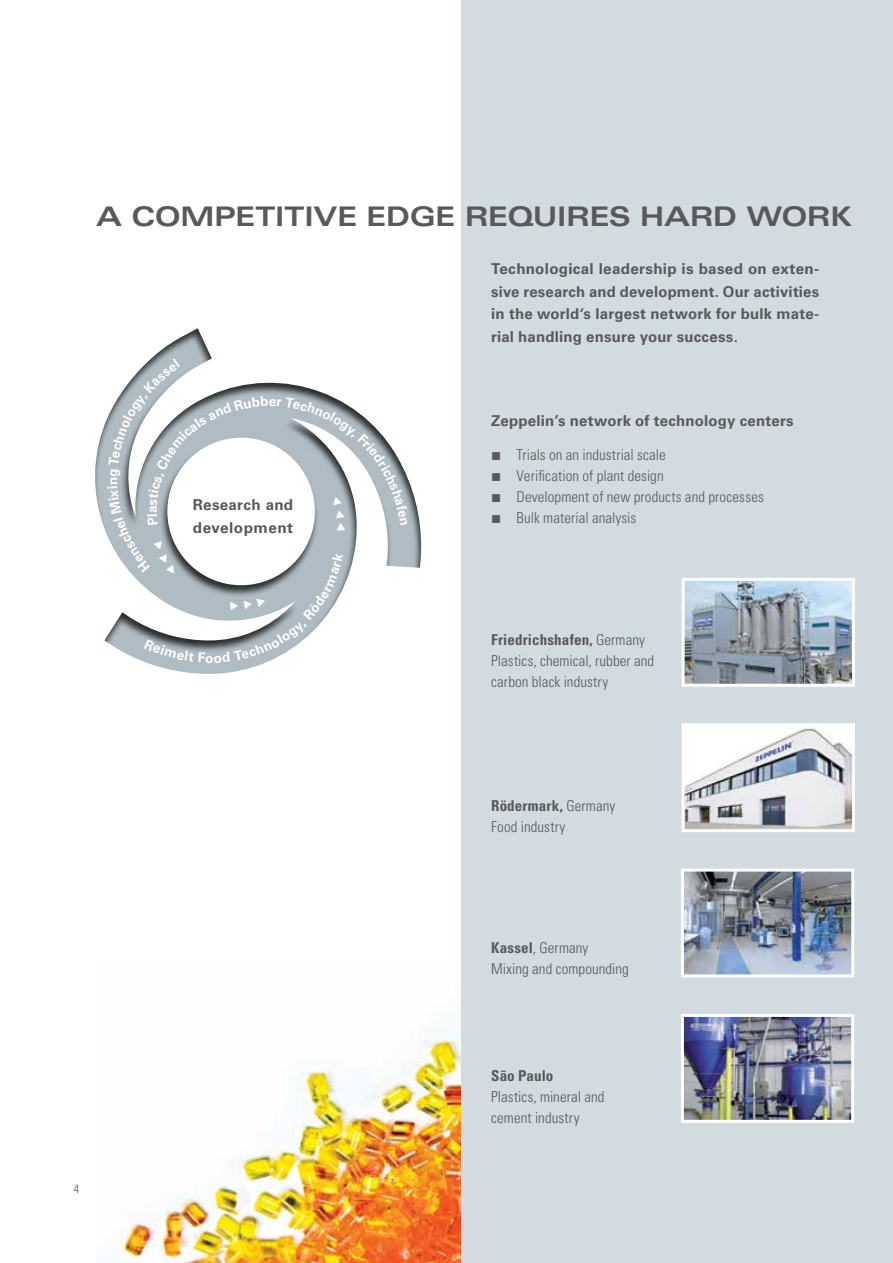
<style>
.page{position:relative;width:893px;height:1263px;background:#fff}
.page>*{position:absolute;margin:0;border:0;box-sizing:border-box;transform-origin:0 0}
.t1{font:700 expanded 27px "Univers LT Std";letter-spacing:-.015em;color:#58595b}
.t2{font:300 condensed 15px/21px "Univers LT Std";letter-spacing:.005em;color:#58595b}
.t3{font:700 15px/22.5px "Univers LT Std";letter-spacing:.015em;color:#58595b;text-align:justify}
.t4{font:700 condensed 15px "Univers LT Std";letter-spacing:.005em;color:#58595b}
.t5{font:300 condensed 12px "Univers LT Std";color:#58595b}
.s1{font-weight:700}
</style>
<div class="page">
<img style="left:121px;top:1032px;width:340px;height:231px">
<svg style="left:95px;top:328px;width:327px;height:346px"></svg>
<div style="left:461px;top:0;width:432px;height:1263px;background:#d2dbe0"></div>
<img style="left:686px;top:582px;width:165px;height:101px">
<div style="left:682px;top:578px;width:173px;height:109px;border:3px solid #fff"></div>
<img style="left:686px;top:727px;width:165px;height:101px">
<div style="left:682px;top:723px;width:173px;height:109px;border:3px solid #fff"></div>
<img style="left:685px;top:1018px;width:165px;height:101px">
<div style="left:681px;top:1014px;width:173px;height:109px;border:3px solid #fff"></div>
<img style="left:685px;top:872px;width:165px;height:101px">
<div style="left:681px;top:868px;width:173px;height:109px;border:3px solid #fff"></div>
<svg style="left:108px;top:358px;width:300px;height:305px"></svg>
<h1 class="t1" style="left:96px;top:201px;width:758px">A COMPETITIVE EDGE REQUIRES HARD WORK</h1>
<p class="t3" style="left:193px;top:494px;width:102px">Research and development</p>
<p class="t3" style="left:491px;top:258px;width:330px">Technological leadership is based on exten&shy;sive research and development. Our activities in the world‘s largest network for bulk mate&shy;rial handling ensure your success.</p>
<p class="t3" style="left:491px;top:410px;width:304px">Zeppelin’s network of technology centers</p>
<p class="t2" style="left:491px;top:444px;width:176px">■ Trials on an industrial scale</p>
<p class="t2" style="left:491px;top:465px;width:174px">■ Verification of plant design</p>
<p class="t2" style="left:491px;top:486px;width:274px">■ Development of new products and processes</p>
<p class="t2" style="left:491px;top:507px;width:147px">■ Bulk material analysis</p>
<p class="t2" style="left:491px;top:629px;width:165px"><span class="s1">Friedrichshafen,</span> Germany<br>Plastics, chemical, rubber and carbon black industry</p>
<p class="t5" style="left:74px;top:1181px;width:7px">4</p>
<p class="t2" style="left:491px;top:795px;width:126px"><span class="s1">Rödermark,</span> Germany<br>Food industry</p>
<p class="t2" style="left:491px;top:937px;width:139px"><span class="s1">Kassel</span>, Germany<br>Mixing and compounding</p>
<p class="t4" style="left:491px;top:1066px;width:64px">São Paulo</p>
<p class="t2" style="left:491px;top:1086px;width:115px">Plastics, mineral and cement industry</p>
</div>
